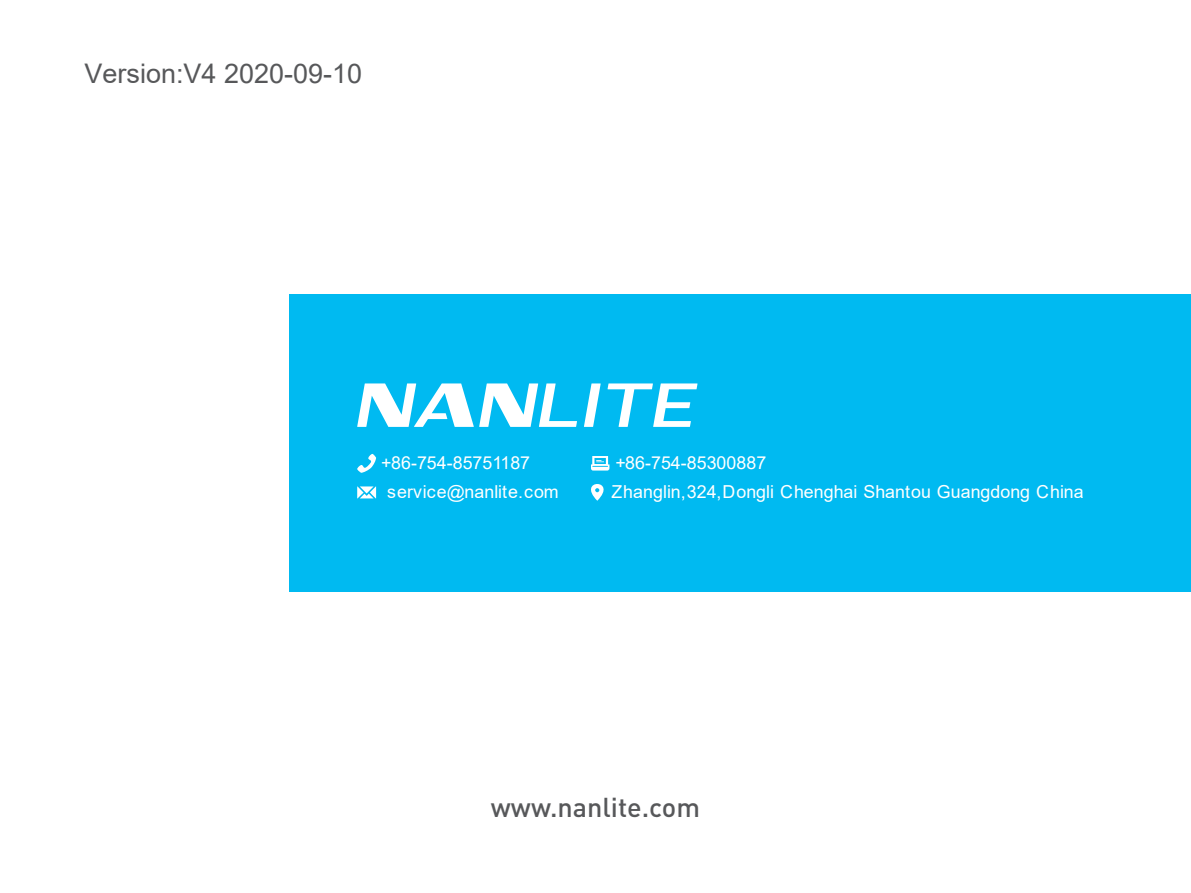
<style>
.page{position:relative;width:1191px;height:893px;background:#fff}
.page>*{position:absolute;margin:0;border:0;box-sizing:border-box;transform-origin:0 0}
.t1{font:27px "Arial";color:#57585a}
.t2{font:500 27px "DIN Pro";color:#57585a}
.t3{font:18px/29.7px "Arial";color:#fff}
</style>
<div class="page">
<div style="left:289px;top:294px;width:902px;height:298px;background:#00baf1"></div>
<svg style="left:357px;top:454px;width:19px;height:19px"></svg>
<svg style="left:591px;top:456px;width:18px;height:15px"></svg>
<svg style="left:357px;top:486px;width:19px;height:12px"></svg>
<svg style="left:591px;top:484px;width:13px;height:17px"></svg>
<svg style="left:607px;top:383px;width:90px;height:44px"></svg>
<svg style="left:357px;top:383px;width:220px;height:44px"></svg>
<svg style="left:584px;top:383px;width:16px;height:44px"></svg>
<h1 class="t1" style="left:84px;top:55px;width:279px">Version:V4 2020-09-10</h1>
<p class="t3" style="left:387px;top:447px;width:173px;text-indent:-6px">+86-754-85751187 service@nanlite.com</p>
<p class="t3" style="left:611px;top:447px;width:474px">+86-754-85300887<br>Zhanglin,324,Dongli Chenghai Shantou Guangdong China</p>
<h1 class="t2" style="left:491px;top:789px;width:211px">www.nanlite.com</h1>
</div>
